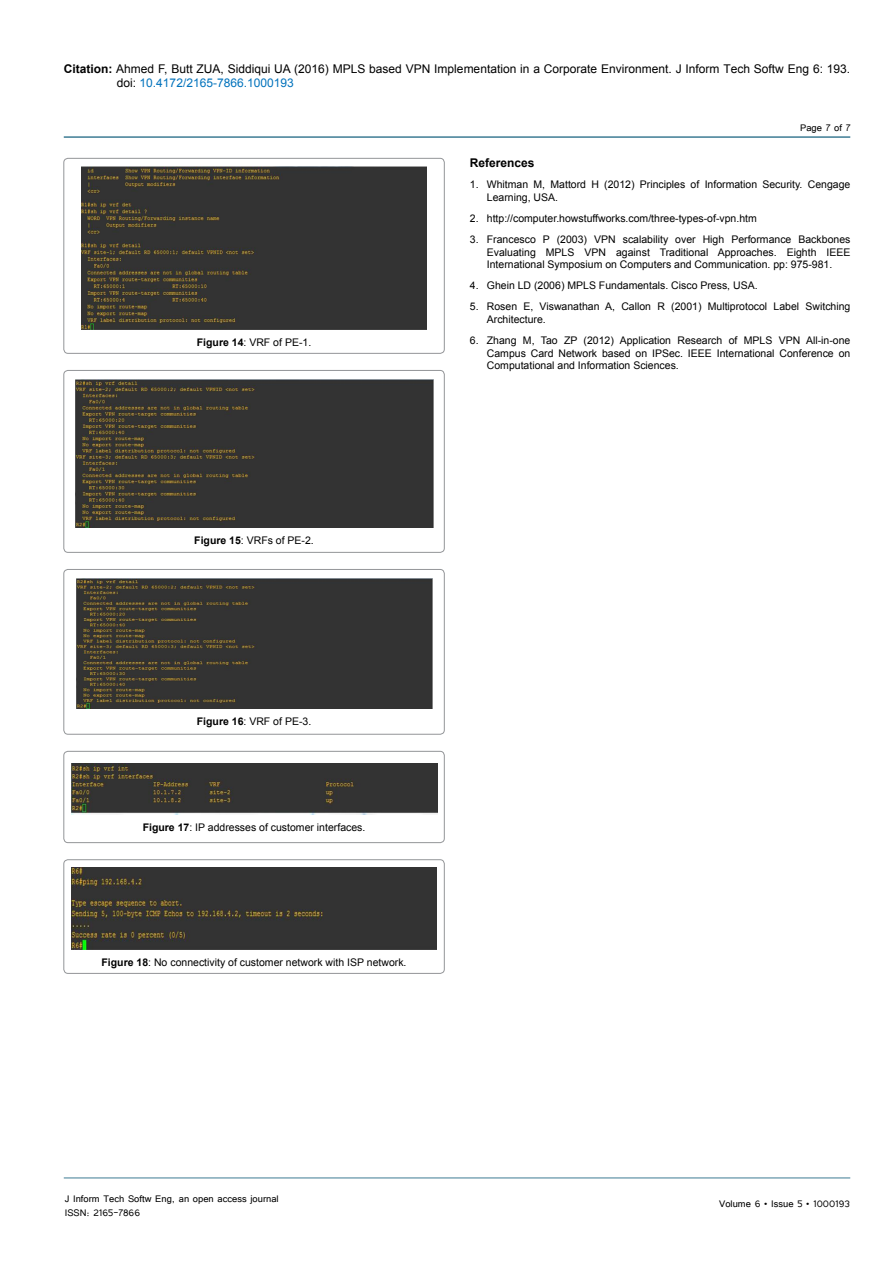
<style>
.page{position:relative;width:893px;height:1263px;background:#fff}
.page>*{position:absolute;margin:0;border:0;box-sizing:border-box;transform-origin:0 0}
.t1{font:12px/14.4px "Arial";color:#000}
.t2{font:12px/14.4px "Tunga";color:#000}
.t3{font:700 12px "Arial";color:#000}
.t4{font:10.5px/12.6px "Arial";color:#000}
.s1{font-weight:700}
.s2{color:#0072bc}
</style>
<div class="page">
<hr style="left:64px;top:1178px;width:786px;height:1px;background:#3e7c94">
<hr style="left:64px;top:136px;width:786px;height:2px;background:#3e7c94">
<img style="left:81px;top:166px;width:346px;height:163px">
<div style="left:64px;top:158px;width:380px;height:195px;border:1px solid #939598;border-radius:4px"></div>
<img style="left:75px;top:379px;width:358px;height:148px">
<div style="left:64px;top:370px;width:380px;height:182px;border:1px solid #939598;border-radius:4px"></div>
<img style="left:76px;top:579px;width:356px;height:129px">
<div style="left:64px;top:569px;width:380px;height:165px;border:1px solid #939598;border-radius:4px"></div>
<img style="left:71px;top:763px;width:366px;height:52px">
<div style="left:64px;top:751px;width:380px;height:92px;border:1px solid #939598;border-radius:4px"></div>
<img style="left:72px;top:867px;width:364px;height:83px">
<div style="left:64px;top:860px;width:380px;height:113px;border:1px solid #939598;border-radius:4px"></div>
<p class="t1" style="left:117px;top:61px;width:735px;text-indent:-53px"><span class="s1">Citation:</span> Ahmed F, Butt ZUA, Siddiqui UA (2016) MPLS based VPN Implementation in a Corporate Environment. J Inform Tech Softw Eng 6: 193. doi: <span class="s2">10.4172/2165-7866.1000193</span></p>
<p class="t2" style="left:800px;top:119px;width:52px">Page 7 of 7</p>
<p class="t4" style="left:197px;top:336px;width:116px"><span class="s1">Figure 14</span>: VRF of PE-1.</p>
<p class="t4" style="left:194px;top:534px;width:121px"><span class="s1">Figure 15</span>: VRFs of PE-2.</p>
<p class="t3" style="left:470px;top:155px;width:66px">References</p>
<p class="t4" style="left:487px;top:178px;width:365px;text-indent:-17px">1. Whitman M, Mattord H (2012) Principles of Information Security. Cengage<br>Learning, USA.</p>
<p class="t4" style="left:470px;top:212px;width:289px">2. http://computer.howstuffworks.com/three-types-of-vpn.htm</p>
<p class="t4" style="left:487px;top:233px;width:365px;text-align:justify;text-indent:-17px">3. Francesco P (2003) VPN scalability over High Performance Backbones Evaluating MPLS VPN against Traditional Approaches. Eighth IEEE International Symposium on Computers and Communication. pp: 975-981.</p>
<p class="t4" style="left:470px;top:279px;width:289px">4. Ghein LD (2006) MPLS Fundamentals. Cisco Press, USA.</p>
<p class="t4" style="left:487px;top:300px;width:365px;text-indent:-17px">5. Rosen E, Viswanathan A, Callon R (2001) Multiprotocol Label Switching<br>Architecture.</p>
<p class="t4" style="left:487px;top:334px;width:365px;text-align:justify;text-indent:-17px">6. Zhang M, Tao ZP (2012) Application Research of MPLS VPN All-in-one Campus Card Network based on IPSec. IEEE International Conference on Computational and Information Sciences.</p>
<p class="t4" style="left:197px;top:715px;width:116px"><span class="s1">Figure 16</span>: VRF of PE-3.</p>
<p class="t4" style="left:143px;top:821px;width:224px"><span class="s1">Figure 17</span>: IP addresses of customer interfaces.</p>
<p class="t4" style="left:102px;top:956px;width:307px"><span class="s1">Figure 18</span>: No connectivity of customer network with ISP network.</p>
<p class="t2" style="left:65px;top:1190px;width:215px">J Inform Tech Softw Eng, an open access journal<br>ISSN: 2165-7866</p>
<p class="t2" style="left:719px;top:1196px;width:132px">Volume 6 • Issue 5 • 1000193</p>
</div>
